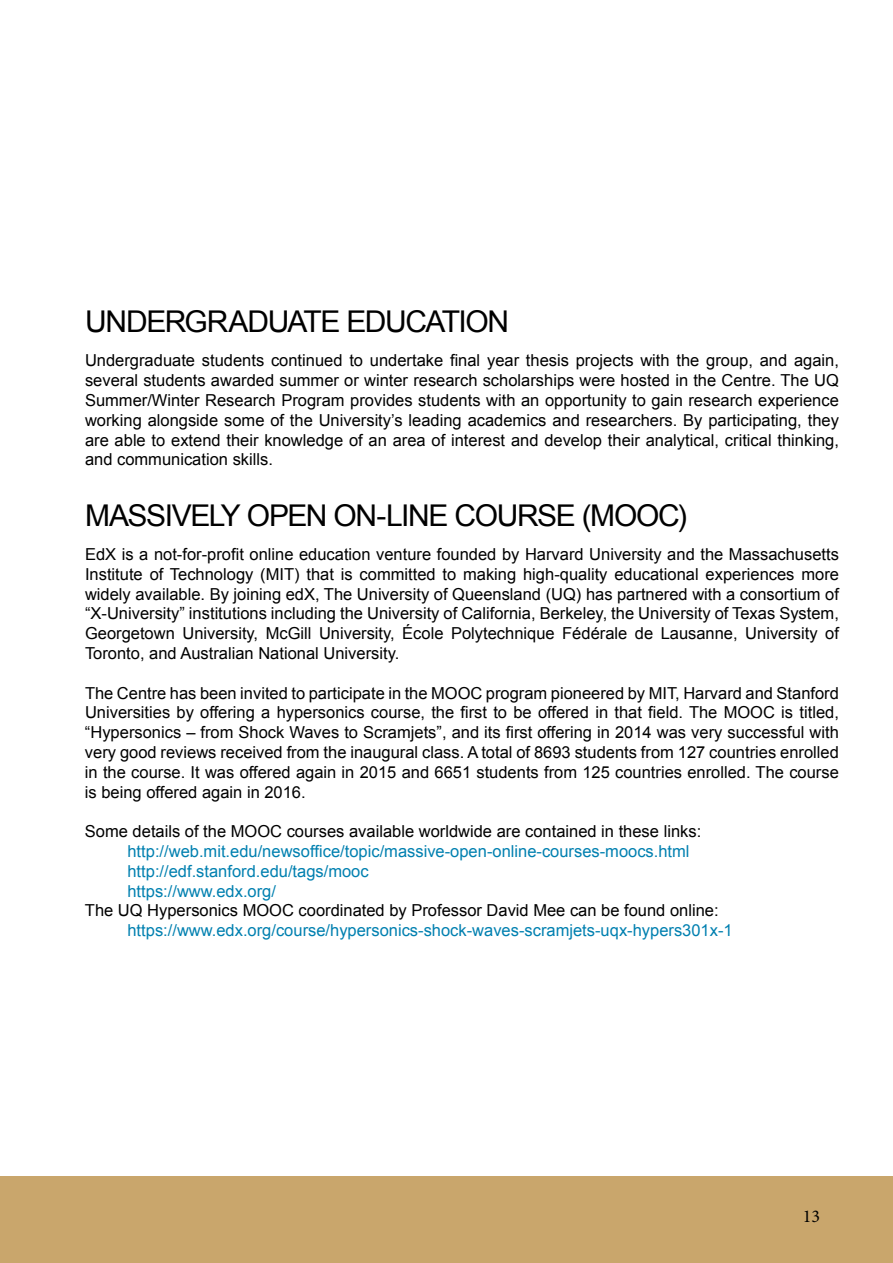
<style>
.page{position:relative;width:893px;height:1263px;background:#fff}
.page>*{position:absolute;margin:0;border:0;box-sizing:border-box;transform-origin:0 0}
.t1{font:30px "Arial";letter-spacing:-.045em;color:#000}
.t2{font:18px "Minion Pro";color:#000}
.t3{font:16.5px/19.8px "Arial";color:#000;text-align:justify}
.t4{font:16.5px/19.8px "Arial";color:#0080b0}
</style>
<div class="page">
<div style="left:0;top:1176px;width:893px;height:87px;background:#c9a66c"></div>
<h1 class="t1" style="left:85px;top:302px;width:426px">UNDERGRADUATE EDUCATION</h1>
<p class="t3" style="left:85px;top:351px;width:755px">Undergraduate students continued to undertake final year thesis projects with the group, and again, several students awarded summer or winter research scholarships were hosted in the Centre. The UQ Summer/Winter Research Program provides students with an opportunity to gain research experience working alongside some of the University’s leading academics and researchers. By participating, they are able to extend their knowledge of an area of interest and develop their analytical, critical thinking, and communication skills.</p>
<h1 class="t1" style="left:85px;top:496px;width:604px">MASSIVELY OPEN ON-LINE COURSE (MOOC)</h1>
<p class="t3" style="left:85px;top:544px;width:755px">EdX is a not-for-profit online education venture founded by Harvard University and the Massachusetts Institute of Technology (MIT) that is committed to making high-quality educational experiences more widely available. By joining edX, The University of Queensland (UQ) has partnered with a consortium of “X-University” institutions including the University of California, Berkeley, the University of Texas System, Georgetown University, McGill University, École Polytechnique Fédérale de Lausanne, University of Toronto, and Australian National University.</p>
<p class="t3" style="left:85px;top:683px;width:755px">The Centre has been invited to participate in the MOOC program pioneered by MIT, Harvard and Stanford Universities by offering a hypersonics course, the first to be offered in that field. The MOOC is titled, “Hypersonics – from Shock Waves to Scramjets”, and its first offering in 2014 was very successful with very good reviews received from the inaugural class. A total of 8693 students from 127 countries enrolled in the course. It was offered again in 2015 and 6651 students from 125 countries enrolled. The course is being offered again in 2016.</p>
<p class="t3" style="left:85px;top:822px;width:618px">Some details of the MOOC courses available worldwide are contained in these links:</p>
<p class="t4" style="left:127px;top:841px;width:564px">http://web.mit.edu/newsoffice/topic/massive-open-online-courses-moocs.html http://edf.stanford.edu/tags/mooc<br>https://www.edx.org/</p>
<p class="t3" style="left:85px;top:901px;width:635px">The UQ Hypersonics MOOC coordinated by Professor David Mee can be found online:</p>
<p class="t4" style="left:127px;top:921px;width:607px">https://www.edx.org/course/hypersonics-shock-waves-scramjets-uqx-hypers301x-1</p>
<p class="t2" style="left:803px;top:1204px;width:19px">13</p>
</div>
